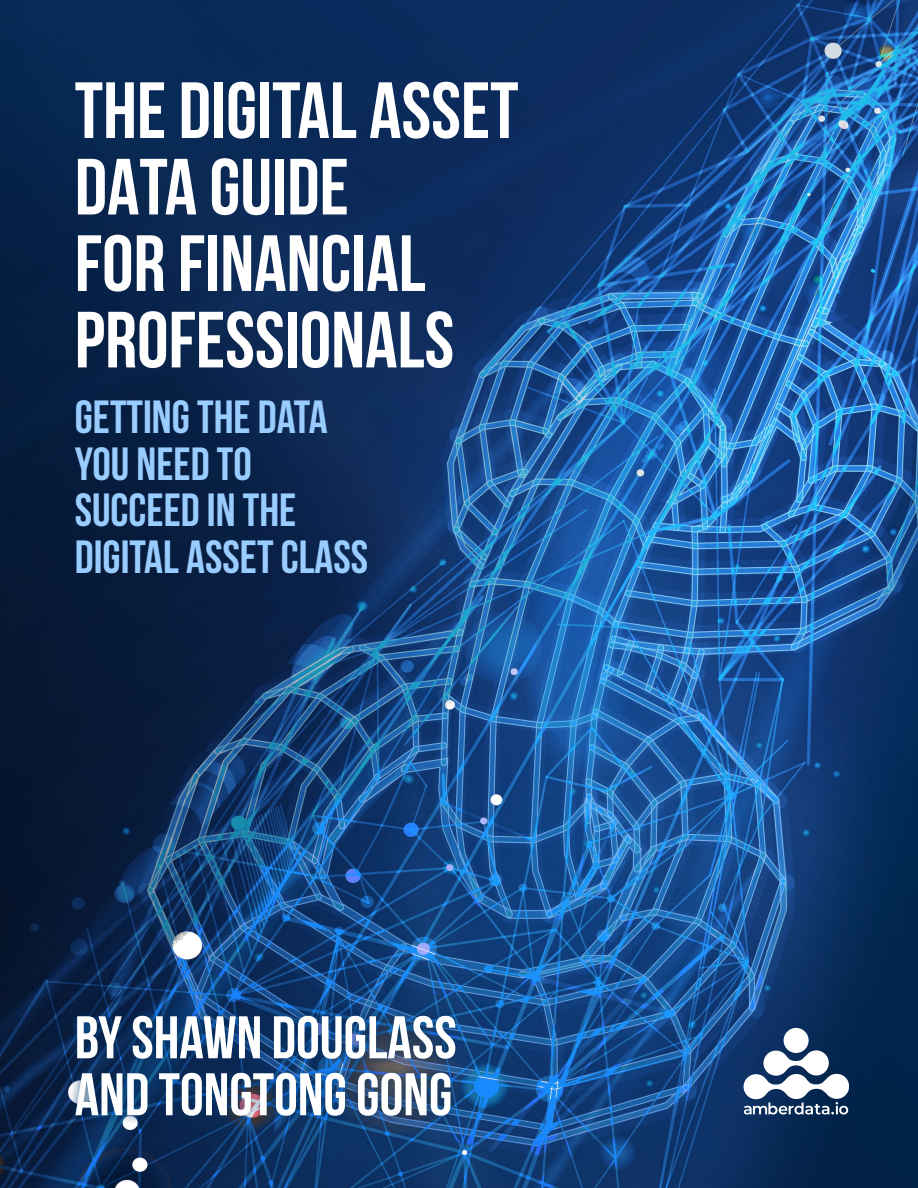
<style>
.page{position:relative;width:918px;height:1188px;background:#fff}
.page>*{position:absolute;margin:0;border:0;box-sizing:border-box;transform-origin:0 0}
.t1{font:700 79.5px/76.5px "Bebas Neue";color:#fff}
.t2{font:700 60px/57px "Bebas Neue";color:#fff}
.t3{font:700 46.5px/46.5px "Bebas Neue";color:#9cf}
</style>
<div class="page">
<img style="left:0;top:0;width:918px;height:1188px">
<div style="left:66px;top:1006px;width:398px;height:119px;background:#036;opacity:.75"></div>
<div style="left:784px;top:1028px;width:25px;height:25px;background:#fff;border-radius:50%"></div>
<svg style="left:744px;top:1050px;width:104px;height:64px"></svg>
<h1 class="t1" style="left:75px;top:71px;width:445px">THE DIGITAL ASSET<br>DATA GUIDE<br>FOR FINANCIAL<br>PROFESSIONALS</h1>
<p class="t3" style="left:75px;top:393px;width:295px">GETTING THE DATA<br>YOU NEED TO<br>SUCCEED IN THE<br>DIGITAL ASSET CLASS</p>
<p class="t2" style="left:75px;top:1008px;width:383px">BY SHAWN DOUGLASS<br>AND TONGTONG GONG</p>
</div>
